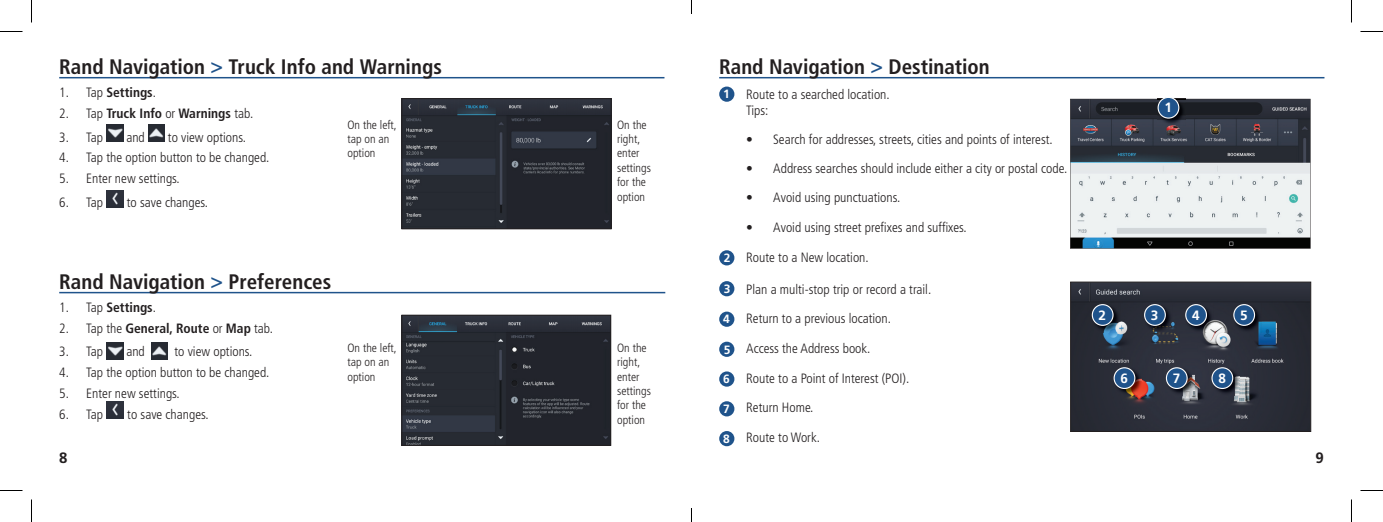
<style>
.page{position:relative;width:1383px;height:522px;background:#fff}
.page>*{position:absolute;margin:0;border:0;box-sizing:border-box;transform-origin:0 0}
.t1{font:700 condensed 21px "Frutiger";color:#231f20}
.t2{font:700 15px "Frutiger";color:#231f20}
.t3{font:300 condensed 13.5px/16.2px "Frutiger";color:#231f20}
.t4{font:700 condensed 13.5px "Frutiger";color:#231f20}
.t5{font:700 13.5px "Frutiger";color:#fff}
.t6{font:300 condensed 12px/14.4px "Frutiger";color:#231f20}
.s1{color:#1f538b}
.s2{font-weight:300}
.s3{font-weight:700;font-stretch:normal;font-size:12px;color:#fff}
</style>
<div class="page">
<hr style="left:719px;top:77px;width:605px;height:1px;background:#1f538b">
<div style="left:719px;top:87px;width:15px;height:15px;background:#1f538b;border-radius:50%"></div>
<div style="left:719px;top:250px;width:15px;height:15px;background:#1f538b;border-radius:50%"></div>
<div style="left:719px;top:281px;width:15px;height:15px;background:#1f538b;border-radius:50%"></div>
<div style="left:719px;top:312px;width:15px;height:15px;background:#1f538b;border-radius:50%"></div>
<div style="left:719px;top:342px;width:15px;height:15px;background:#1f538b;border-radius:50%"></div>
<div style="left:719px;top:371px;width:15px;height:16px;background:#1f538b;border-radius:50%"></div>
<div style="left:719px;top:401px;width:15px;height:15px;background:#1f538b;border-radius:50%"></div>
<div style="left:719px;top:431px;width:15px;height:15px;background:#1f538b;border-radius:50%"></div>
<svg style="left:1070px;top:99px;width:240px;height:150px;background:#8b9096"></svg>
<img style="left:1072px;top:284px;width:237px;height:146px">
<div style="left:1070px;top:282px;width:241px;height:150px;border:1px solid #231f20"></div>
<hr style="left:59px;top:292px;width:606px;height:1px;background:#1f538b">
<img style="left:106px;top:343px;width:17px;height:16px">
<img style="left:151px;top:343px;width:17px;height:16px">
<img style="left:107px;top:402px;width:17px;height:17px">
<hr style="left:59px;top:77px;width:605px;height:1px;background:#1f538b">
<img style="left:106px;top:125px;width:17px;height:17px">
<img style="left:148px;top:125px;width:17px;height:17px">
<img style="left:106px;top:190px;width:18px;height:17px">
<img style="left:1157px;top:98px;width:28px;height:27px">
<svg style="left:1157px;top:99px;width:28px;height:1px"></svg>
<div style="left:1158px;top:97px;width:20px;height:21px;background:#1f538b;border-radius:50%"></div>
<div style="left:1157px;top:97px;width:22px;height:22px;border:1px solid #fff;border-radius:50%"></div>
<img style="left:1091px;top:304px;width:29px;height:28px">
<div style="left:1092px;top:305px;width:21px;height:20px;background:#1f538b;border-radius:50%"></div>
<div style="left:1091px;top:304px;width:22px;height:22px;border:1px solid #fff;border-radius:50%"></div>
<img style="left:1144px;top:304px;width:28px;height:28px">
<div style="left:1144px;top:305px;width:21px;height:20px;background:#1f538b;border-radius:50%"></div>
<div style="left:1144px;top:304px;width:21px;height:22px;border:1px solid #fff;border-radius:50%"></div>
<img style="left:1185px;top:304px;width:28px;height:28px">
<div style="left:1185px;top:305px;width:21px;height:20px;background:#1f538b;border-radius:50%"></div>
<div style="left:1185px;top:304px;width:22px;height:22px;border:1px solid #fff;border-radius:50%"></div>
<img style="left:1233px;top:304px;width:28px;height:28px">
<div style="left:1233px;top:305px;width:21px;height:20px;background:#1f538b;border-radius:50%"></div>
<div style="left:1233px;top:304px;width:22px;height:22px;border:1px solid #fff;border-radius:50%"></div>
<img style="left:1113px;top:367px;width:28px;height:28px">
<div style="left:1114px;top:368px;width:20px;height:20px;background:#1f538b;border-radius:50%"></div>
<div style="left:1113px;top:367px;width:22px;height:22px;border:1px solid #fff;border-radius:50%"></div>
<img style="left:1165px;top:367px;width:29px;height:28px">
<div style="left:1166px;top:368px;width:21px;height:20px;background:#1f538b;border-radius:50%"></div>
<div style="left:1166px;top:367px;width:21px;height:22px;border:1px solid #fff;border-radius:50%"></div>
<img style="left:1211px;top:367px;width:28px;height:28px">
<div style="left:1212px;top:368px;width:20px;height:20px;background:#1f538b;border-radius:50%"></div>
<div style="left:1211px;top:367px;width:22px;height:22px;border:1px solid #fff;border-radius:50%"></div>
<img style="left:404px;top:317px;width:205px;height:127px">
<div style="left:402px;top:315px;width:209px;height:131px;border:1px solid #231f20"></div>
<img style="left:404px;top:100px;width:205px;height:127px">
<div style="left:402px;top:98px;width:209px;height:131px;border:1px solid #231f20"></div>
<svg style="left:0;top:31px;width:22px;height:1px"></svg>
<svg style="left:1360px;top:31px;width:23px;height:1px"></svg>
<svg style="left:0;top:490px;width:22px;height:1px"></svg>
<svg style="left:1360px;top:490px;width:23px;height:1px"></svg>
<svg style="left:31px;top:0;width:1px;height:22px"></svg>
<svg style="left:31px;top:500px;width:1px;height:22px"></svg>
<svg style="left:1351px;top:0;width:1px;height:22px"></svg>
<svg style="left:1351px;top:500px;width:1px;height:22px"></svg>
<svg style="left:691px;top:0;width:1px;height:14px"></svg>
<svg style="left:691px;top:508px;width:1px;height:14px"></svg>
<h1 class="t1" style="left:59px;top:55px;width:384px">Rand Navigation <span class="s1">&gt;</span> Truck Info and Warnings</h1>
<p class="t4" style="left:59px;top:84px;width:98px"><span class="s2">1. Tap</span> Settings<span class="s2">.</span></p>
<p class="t4" style="left:59px;top:105px;width:196px"><span class="s2">2. Tap</span> Truck Info <span class="s2">or</span> Warnings <span class="s2">tab.</span></p>
<p class="t3" style="left:59px;top:129px;width:45px">3. Tap</p>
<p class="t3" style="left:126px;top:129px;width:20px">and</p>
<p class="t3" style="left:168px;top:129px;width:80px">to view options.</p>
<p class="t3" style="left:59px;top:150px;width:212px">4. Tap the option button to be changed.</p>
<p class="t3" style="left:59px;top:170px;width:122px">5. Enter new settings.</p>
<p class="t3" style="left:59px;top:195px;width:45px">6. Tap</p>
<p class="t3" style="left:127px;top:195px;width:83px">to save changes.</p>
<p class="t6" style="left:347px;top:117px;width:51px">On the left, tap on an option</p>
<h1 class="t1" style="left:59px;top:269px;width:273px">Rand Navigation <span class="s1">&gt;</span> Preferences</h1>
<p class="t4" style="left:59px;top:299px;width:98px"><span class="s2">1. Tap</span> Settings<span class="s2">.</span></p>
<p class="t4" style="left:59px;top:320px;width:215px"><span class="s2">2. Tap the</span> General, Route <span class="s2">or</span> Map <span class="s2">tab.</span></p>
<p class="t3" style="left:59px;top:344px;width:45px">3. Tap</p>
<p class="t3" style="left:126px;top:344px;width:20px">and</p>
<p class="t3" style="left:174px;top:344px;width:80px">to view options.</p>
<p class="t3" style="left:59px;top:365px;width:212px">4. Tap the option button to be changed.</p>
<p class="t3" style="left:59px;top:385px;width:122px">5. Enter new settings.</p>
<p class="t3" style="left:59px;top:406px;width:45px">6. Tap</p>
<p class="t3" style="left:127px;top:406px;width:83px">to save changes.</p>
<p class="t6" style="left:347px;top:341px;width:51px">On the left, tap on an option</p>
<p class="t6" style="left:617px;top:117px;width:35px">On the right, enter settings for the option</p>
<p class="t6" style="left:617px;top:341px;width:35px">On the right, enter settings for the option</p>
<h1 class="t1" style="left:719px;top:55px;width:272px">Rand Navigation <span class="s1">&gt;</span> Destination</h1>
<p class="t3" style="left:746px;top:86px;width:145px;text-indent:-23px"><span class="s3">1</span> Route to a searched location.<br>Tips:</p>
<p class="t3" style="left:746px;top:132px;width:308px">• Search for addresses, streets, cities and points of interest.</p>
<p class="t3" style="left:746px;top:161px;width:322px">• Address searches should include either a city or postal code.</p>
<p class="t3" style="left:746px;top:190px;width:156px">• Avoid using punctuations.</p>
<p class="t3" style="left:746px;top:219px;width:222px">• Avoid using street prefixes and suffixes.</p>
<p class="t3" style="left:724px;top:250px;width:146px"><span class="s3">2</span> Route to a New location.</p>
<p class="t3" style="left:723px;top:275px;width:210px;line-height:29.1px"><span class="s3">3</span> Plan a multi-stop trip or record a trail.<br><span class="s3">4</span> Return to a previous location.</p>
<p class="t3" style="left:723px;top:340px;width:148px"><span class="s3">5</span> Access the Address book.</p>
<p class="t3" style="left:723px;top:370px;width:188px"><span class="s3">6</span> Route to a Point of Interest (POI).</p>
<p class="t3" style="left:723px;top:400px;width:92px"><span class="s3">7</span> Return Home.</p>
<p class="t3" style="left:723px;top:430px;width:98px"><span class="s3">8</span> Route to Work.</p>
<p class="t5" style="left:1164px;top:100px;width:9px">1</p>
<p class="t5" style="left:1098px;top:307px;width:9px">2</p>
<p class="t5" style="left:1151px;top:307px;width:9px">3</p>
<p class="t5" style="left:1192px;top:307px;width:9px">4</p>
<p class="t5" style="left:1240px;top:307px;width:9px">5</p>
<p class="t5" style="left:1120px;top:370px;width:9px">6</p>
<p class="t5" style="left:1172px;top:370px;width:9px">7</p>
<p class="t5" style="left:1218px;top:370px;width:9px">8</p>
<p class="t2" style="left:59px;top:449px;width:10px">8</p>
<p class="t2" style="left:1315px;top:449px;width:10px">9</p>
</div>
